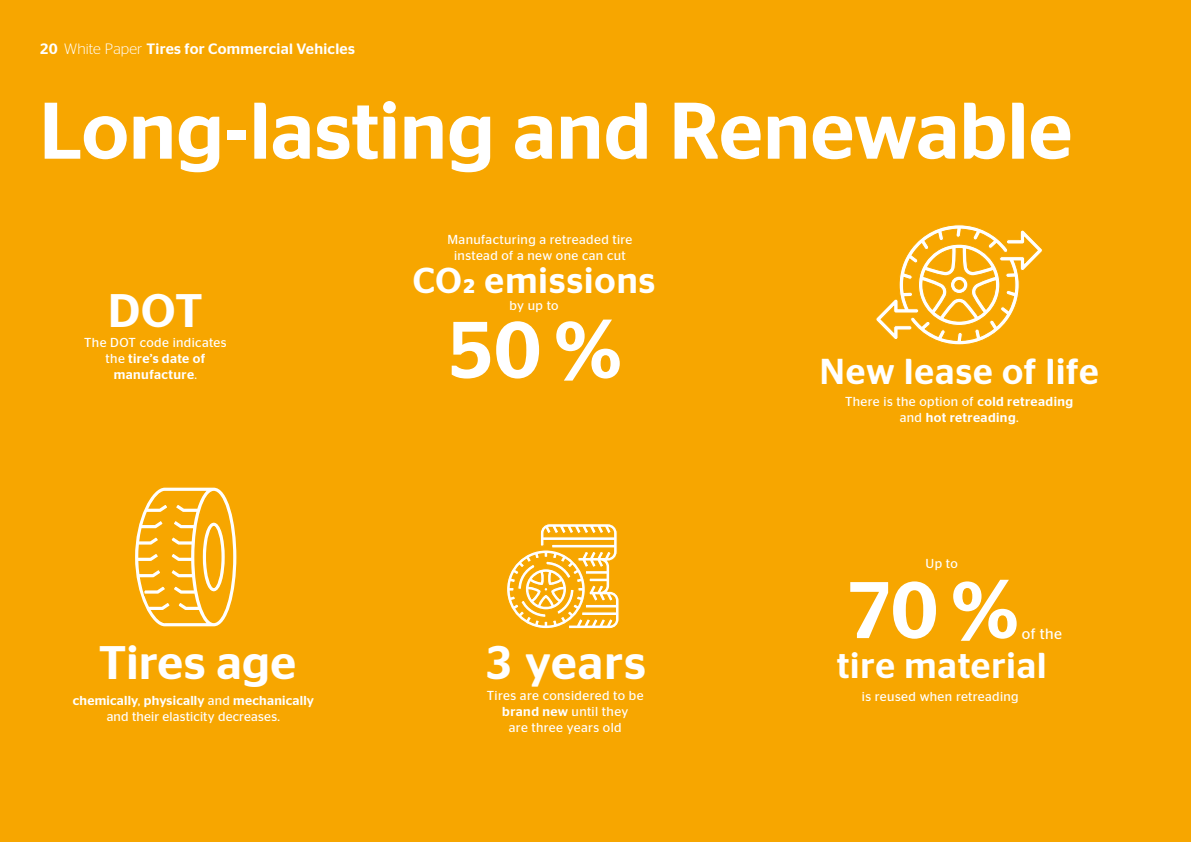
<style>
.page{position:relative;width:1191px;height:842px;background:#f7a600}
.page>*{position:absolute;margin:0;border:0;box-sizing:border-box;transform-origin:0 0}
.t1{font:500 80px "Continental Stag Sans";letter-spacing:.005em;color:#fff}
.t2{font:500 47px "Continental Stag Sans";letter-spacing:.01em;color:#fff}
.t3{font:500 36px "Continental Stag Sans";letter-spacing:.03em;color:#fff}
.t4{font:500 15px "Continental Stag Sans";letter-spacing:.02em;color:#fff}
.t5{font:15px "Continental Stag Sans";color:#fff}
.t6{font:13px/16px "Continental Stag Sans";letter-spacing:.025em;color:#fff;text-align:center}
.t7{font:500 13px/16px "Continental Stag Sans";letter-spacing:.02em;color:#fff;text-align:center}
.s1{font-weight:300}
.s2{font-weight:500}
.s3{font-weight:400}
</style>
<div class="page">
<svg style="left:876px;top:224px;width:167px;height:121px"></svg>
<svg style="left:507px;top:524px;width:112px;height:105px"></svg>
<svg style="left:135px;top:487px;width:102px;height:140px"></svg>
<p class="t4" style="left:40px;top:40px;width:317px">20 <span class="s1">White Paper</span> Tires for Commercial Vehicles</p>
<h1 class="t1" style="left:40px;top:85px;width:1034px">Long-lasting and Renewable</h1>
<h2 class="t2" style="left:108px;top:284px;width:96px">DOT</h2>
<p class="t6" style="left:84px;top:334px;width:144px">The DOT code indicates the <span class="s2">tire’s date of manufacture</span>.</p>
<p class="t6" style="left:447px;top:232px;width:186px">Manufacturing a retreaded tire instead of a new one can cut</p>
<h3 class="t3" style="left:413px;top:259px;width:244px">CO2 emissions</h3>
<p class="t6" style="left:509px;top:297px;width:50px">by up to</p>
<h1 class="t1" style="left:447px;top:304px;width:176px">50%</h1>
<h2 class="t2" style="left:99px;top:635px;width:199px">Tires age</h2>
<p class="t7" style="left:73px;top:692px;width:243px">chemically<span class="s3">,</span> physically <span class="s3">and</span> mechanically <span class="s3">and their elasticity decreases.</span></p>
<h2 class="t2" style="left:485px;top:635px;width:162px">3 years</h2>
<p class="t6" style="left:487px;top:687px;width:158px">Tires are considered to be <span class="s2">brand new</span> until they<br>are three years old</p>
<h3 class="t3" style="left:819px;top:350px;width:280px">New lease of life</h3>
<p class="t7" style="left:845px;top:393px;width:230px"><span class="s3">There is the option of</span> cold retreading <span class="s3">and</span> hot retreading<span class="s3">.</span></p>
<p class="t6" style="left:925px;top:555px;width:34px">Up to</p>
<h1 class="t1" style="left:845px;top:564px;width:174px">70%</h1>
<p class="t5" style="left:1021px;top:625px;width:42px">of the</p>
<h3 class="t3" style="left:837px;top:645px;width:211px">tire material</h3>
<p class="t6" style="left:862px;top:688px;width:158px">is reused when retreading</p>
</div>
